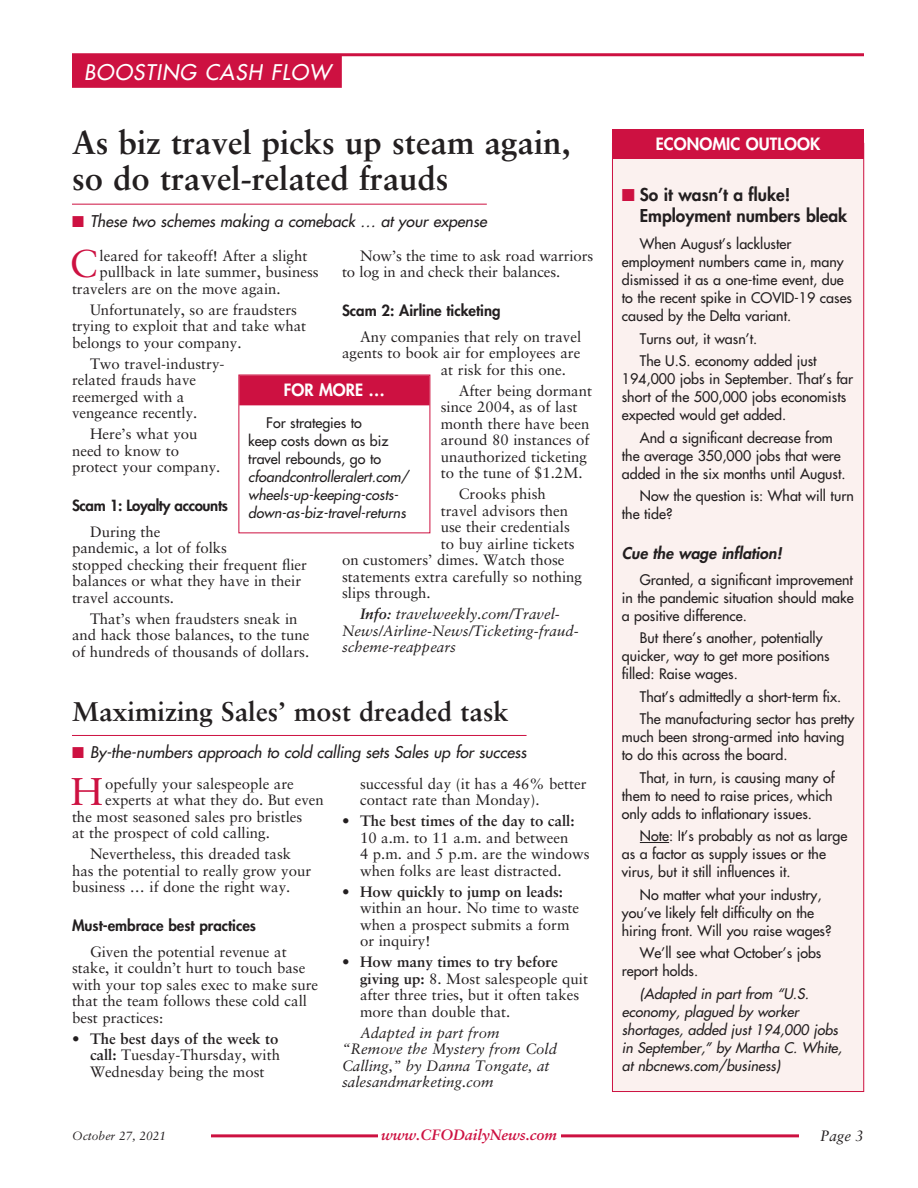
<style>
.page{position:relative;width:918px;height:1188px;background:#fff}
.page>*{position:absolute;margin:0;border:0;box-sizing:border-box;transform-origin:0 0}
._1a_Copy-drop_charac{font:38.7px "Sabon";color:#cd1141}
.Major_Headline{font:700 33px/36px "Sabon";color:#231f20}
.Minor_Headline{font:700 27px "Sabon";color:#231f20}
.Department_Head{font:italic 21px "Futura";letter-spacing:.05em;color:#fff}
._7__Sidebar_headline{font:800 17.25px/21px "Futura";color:#231f20}
._9__sidebar_cap{font:800 16.5px "Futura";letter-spacing:.005em;color:#fff}
.Kicker__Story{font:italic 15.75px "Futura";color:#231f20}
._8__Sidebar_sub-head{font:italic 800 15.75px "Futura";color:#231f20}
._1___Copy{font:15px/16.5px "Sabon";color:#231f20}
._3__Copy_Bullets{font:15px/16.5px "Sabon";color:#231f20}
._1a_Copy-drop_charac-2{font:15px "Sabon";color:#231f20}
._4__credit{font:italic 15px/16.5px "Sabon";color:#231f20}
._2__Copy_Sub-Head{font:800 15px "Futura";color:#231f20}
._2__Copy_Sub-Head-2{font:800 15px "Futura";letter-spacing:-.02em;color:#231f20}
.t1{font:italic 700 15px "Sabon";color:#cd1141}
._5__Sidebar_Copy{font:14.25px/18px "Futura";color:#231f20}
._6a_Sidebar_Source{font:italic 14.25px/18px "Futura";color:#231f20}
._5__Sidebar_Copy-2{font:italic 14.25px/18px "Futura";color:#231f20}
.t2{font:italic 12px "Sabon";color:#231f20}
.s1{color:#cd1141}
.s2{font-weight:700}
.s3{font-style:normal}
</style>
<div class="page">
<div style="left:72px;top:55px;width:270px;height:33px;background:#cd1141"></div>
<hr style="left:72px;top:53px;width:792px;height:3px;background:#cd1141">
<div style="left:612px;top:143px;width:252px;height:949px;background:#fbf1ef"></div>
<svg style="left:640px;top:842px;width:29px;height:1px"></svg>
<hr style="left:72px;top:204px;width:415px;height:1px;background:#cd1141">
<hr style="left:72px;top:735px;width:455px;height:1px;background:#cd1141">
<div style="left:612px;top:129px;width:252px;height:30px;background:#cd1141"></div>
<hr style="left:72px;top:1134px;width:792px;height:3px;background:#cd1141">
<div style="left:800px;top:1120px;width:64px;height:30px;background:#fff"></div>
<div style="left:72px;top:1120px;width:138px;height:31px;background:#fff"></div>
<div style="left:378px;top:1123px;width:182px;height:21px;background:#fff"></div>
<div style="left:239px;top:375px;width:191px;height:30px;background:#cd1141"></div>
<div style="left:238px;top:375px;width:192px;height:158px;border:1px solid #cd1141"></div>
<p class="Department_Head" style="left:84px;top:59px;width:248px">BOOSTING CASH FLOW</p>
<p class="Major_Headline" style="left:72px;top:123px;width:500px">As biz travel picks up steam again, so do travel-related frauds</p>
<p class="Kicker__Story" style="left:72px;top:211px;width:416px"><span class="s1">■</span> These two schemes making a comeback … at your expense</p>
<p class="_1a_Copy-drop_charac" style="left:70px;top:241px;width:29px">C</p>
<p class="_1a_Copy-drop_charac-2" style="left:100px;top:246px;width:209px">leared for takeoff! After a slight</p>
<p class="_1___Copy" style="left:342px;top:247px;width:253px;text-indent:18px">Now’s the time to ask road warriors to log in and check their balances.</p>
<p class="_2__Copy_Sub-Head" style="left:342px;top:301px;width:160px">Scam 2: Airline ticketing</p>
<p class="_1___Copy" style="left:360px;top:328px;width:223px">Any companies that rely on travel</p>
<p class="_1___Copy" style="left:342px;top:344px;width:240px">agents to book air for employees are</p>
<p class="_1___Copy" style="left:441px;top:361px;width:127px">at risk for this one.</p>
<p class="_1___Copy" style="left:441px;top:382px;width:153px;text-indent:18px">After being dormant since 2004, as of last month there have been around 80 instances of unauthorized ticketing to the tune of $1.2M.</p>
<p class="_1___Copy" style="left:459px;top:485px;width:89px">Crooks phish</p>
<p class="_1___Copy" style="left:441px;top:502px;width:129px">travel advisors then</p>
<p class="_1___Copy" style="left:441px;top:518px;width:131px">use their credentials</p>
<p class="_1___Copy" style="left:441px;top:535px;width:135px">to buy airline tickets</p>
<p class="_1___Copy" style="left:342px;top:551px;width:224px">on customers’ dimes. Watch those</p>
<p class="_1___Copy" style="left:342px;top:568px;width:242px">statements extra carefully so nothing</p>
<p class="_1___Copy" style="left:342px;top:584px;width:90px">slips through.</p>
<p class="_4__credit" style="left:342px;top:606px;width:238px;text-indent:18px"><span class="s2">Info:</span> travelweekly.com/Travel-<br>News/Airline-News/Ticketing-fraud&shy;scheme-reappears</p>
<p class="_1a_Copy-drop_charac-2" style="left:100px;top:263px;width:221px">pullback in late summer, business</p>
<p class="_1a_Copy-drop_charac-2" style="left:72px;top:279px;width:210px">travelers are on the move again.</p>
<p class="_1___Copy" style="left:72px;top:301px;width:236px;text-indent:18px">Unfortunately, so are fraudsters trying to exploit that and take what belongs to your company.</p>
<p class="_1___Copy" style="left:72px;top:355px;width:154px;text-indent:18px">Two travel-industry&shy;related frauds have reemerged with a vengeance recently.</p>
<p class="_1___Copy" style="left:72px;top:425px;width:150px;text-indent:18px">Here’s what you need to know to protect your company.</p>
<p class="_2__Copy_Sub-Head-2" style="left:72px;top:496px;width:157px">Scam 1: Loyalty accounts</p>
<p class="_1___Copy" style="left:72px;top:523px;width:237px;text-indent:18px">During the<br>pandemic, a lot of folks<br>stopped checking their frequent flier balances or what they have in their travel accounts.</p>
<p class="_1___Copy" style="left:72px;top:610px;width:239px;text-align:center">That’s when fraudsters sneak in<br>and hack those balances, to the tune of hundreds of thousands of dollars.</p>
<p class="_9__sidebar_cap" style="left:284px;top:380px;width:103px">FOR MORE …</p>
<p class="_5__Sidebar_Copy-2" style="left:248px;top:414px;width:162px;text-indent:18px"><span class="s3">For strategies to<br>keep costs down as biz travel rebounds, go to </span>cfoandcontrolleralert.com/ wheels-up-keeping-costs&shy;down-as-biz-travel-returns</p>
<p class="Minor_Headline" style="left:72px;top:695px;width:438px">Maximizing Sales’ most dreaded task</p>
<p class="Kicker__Story" style="left:72px;top:743px;width:456px"><span class="s1">■</span> By-the-numbers approach to cold calling sets Sales up for success</p>
<p class="_1a_Copy-drop_charac" style="left:71px;top:769px;width:34px">H</p>
<p class="_1a_Copy-drop_charac-2" style="left:105px;top:774px;width:190px">opefully your salespeople are</p>
<p class="_1a_Copy-drop_charac-2" style="left:105px;top:791px;width:220px">experts at what they do. But even</p>
<p class="_1a_Copy-drop_charac-2" style="left:72px;top:807px;width:232px">the most seasoned sales pro bristles</p>
<p class="_1a_Copy-drop_charac-2" style="left:72px;top:824px;width:199px">at the prospect of cold calling.</p>
<p class="_1___Copy" style="left:72px;top:845px;width:241px;text-indent:18px">Nevertheless, this dreaded task has the potential to really grow your business … if done the right way.</p>
<p class="_2__Copy_Sub-Head" style="left:72px;top:916px;width:186px">Must-embrace best practices</p>
<p class="_1___Copy" style="left:72px;top:943px;width:248px;text-indent:18px">Given the potential revenue at stake, it couldn’t hurt to touch base with your top sales exec to make sure that the team follows these cold call best practices:</p>
<p class="_3__Copy_Bullets" style="left:90px;top:1030px;width:192px;text-align:justify;text-indent:-18px">• <span class="s2">The best days of the week to call:</span> Tuesday-Thursday, with Wednesday being the most</p>
<p class="_3__Copy_Bullets" style="left:360px;top:775px;width:228px">successful day (it has a 46% better contact rate than Monday).</p>
<p class="_3__Copy_Bullets" style="left:360px;top:812px;width:231px;text-indent:-18px">• <span class="s2">The best times of the day to call:<br></span>10 a.m. to 11 a.m. and between<br>4 p.m. and 5 p.m. are the windows when folks are least distracted.</p>
<p class="_3__Copy_Bullets" style="left:360px;top:883px;width:221px;text-indent:-18px">• <span class="s2">How quickly to jump on leads: </span>within an hour. No time to waste when a prospect submits a form or inquiry!</p>
<p class="_3__Copy_Bullets" style="left:360px;top:953px;width:230px;text-indent:-18px">• <span class="s2">How many times to try before giving up:</span> 8. Most salespeople quit after three tries, but it often takes more than double that.</p>
<p class="_4__credit" style="left:342px;top:1024px;width:217px;text-indent:18px">Adapted in part from “Remove the Mystery from Cold<br>Calling,” by Danna Tongate, at salesandmarketing.com</p>
<p class="_9__sidebar_cap" style="left:656px;top:133px;width:166px">ECONOMIC OUTLOOK</p>
<p class="_7__Sidebar_headline" style="left:640px;top:184px;width:209px;text-indent:-18px"><span class="s1">■</span> So it wasn’t a fluke!<br>Employment numbers bleak</p>
<p class="_5__Sidebar_Copy" style="left:622px;top:235px;width:232px;text-indent:18px">When August’s lackluster employment numbers came in, many dismissed it as a one-time event, due to the recent spike in COVID-19 cases caused by the Delta variant.</p>
<p class="_5__Sidebar_Copy" style="left:640px;top:330px;width:119px">Turns out, it wasn’t.</p>
<p class="_5__Sidebar_Copy" style="left:622px;top:352px;width:233px;text-indent:18px">The U.S. economy added just<br>194,000 jobs in September. That’s far short of the 500,000 jobs economists expected would get added.</p>
<p class="_5__Sidebar_Copy" style="left:622px;top:429px;width:225px;text-align:center">And a significant decrease from<br>the average 350,000 jobs that were added in the six months until August.</p>
<p class="_5__Sidebar_Copy" style="left:622px;top:487px;width:233px;text-indent:18px">Now the question is: What will turn the tide?</p>
<p class="_8__Sidebar_sub-head" style="left:622px;top:543px;width:161px">Cue the wage inflation!</p>
<p class="_5__Sidebar_Copy" style="left:622px;top:570px;width:233px;text-align:justify;text-indent:18px">Granted, a significant improvement in the pandemic situation should make a positive difference.</p>
<p class="_5__Sidebar_Copy" style="left:622px;top:629px;width:209px;text-indent:18px">But there’s another, potentially quicker, way to get more positions filled: Raise wages.</p>
<p class="_5__Sidebar_Copy" style="left:640px;top:687px;width:203px">That’s admittedly a short-term fix.</p>
<p class="_5__Sidebar_Copy" style="left:622px;top:710px;width:234px;text-indent:18px">The manufacturing sector has pretty much been strong-armed into having to do this across the board.</p>
<p class="_5__Sidebar_Copy" style="left:622px;top:768px;width:214px;text-indent:18px">That, in turn, is causing many of them to need to raise prices, which only adds to inflationary issues.</p>
<p class="_5__Sidebar_Copy" style="left:622px;top:827px;width:227px;text-indent:18px">Note: It’s probably as not as large as a factor as supply issues or the virus, but it still influences it.</p>
<p class="_5__Sidebar_Copy" style="left:622px;top:885px;width:211px;text-indent:18px">No matter what your industry, you’ve likely felt difficulty on the hiring front. Will you raise wages?</p>
<p class="_5__Sidebar_Copy" style="left:622px;top:944px;width:201px;text-indent:18px">We’ll see what October’s jobs report holds.</p>
<p class="_6a_Sidebar_Source" style="left:622px;top:984px;width:222px;text-indent:18px">(Adapted in part from “U.S. economy, plagued by worker shortages, added just 194,000 jobs in September,” by Martha C. White, at nbcnews.com/business)</p>
<p class="t2" style="left:72px;top:1129px;width:96px">October 27, 2021</p>
<p class="t1" style="left:381px;top:1125px;width:177px">www.CFODailyNews.com</p>
<p class="_4__credit" style="left:820px;top:1128px;width:45px">Page 3</p>
</div>
